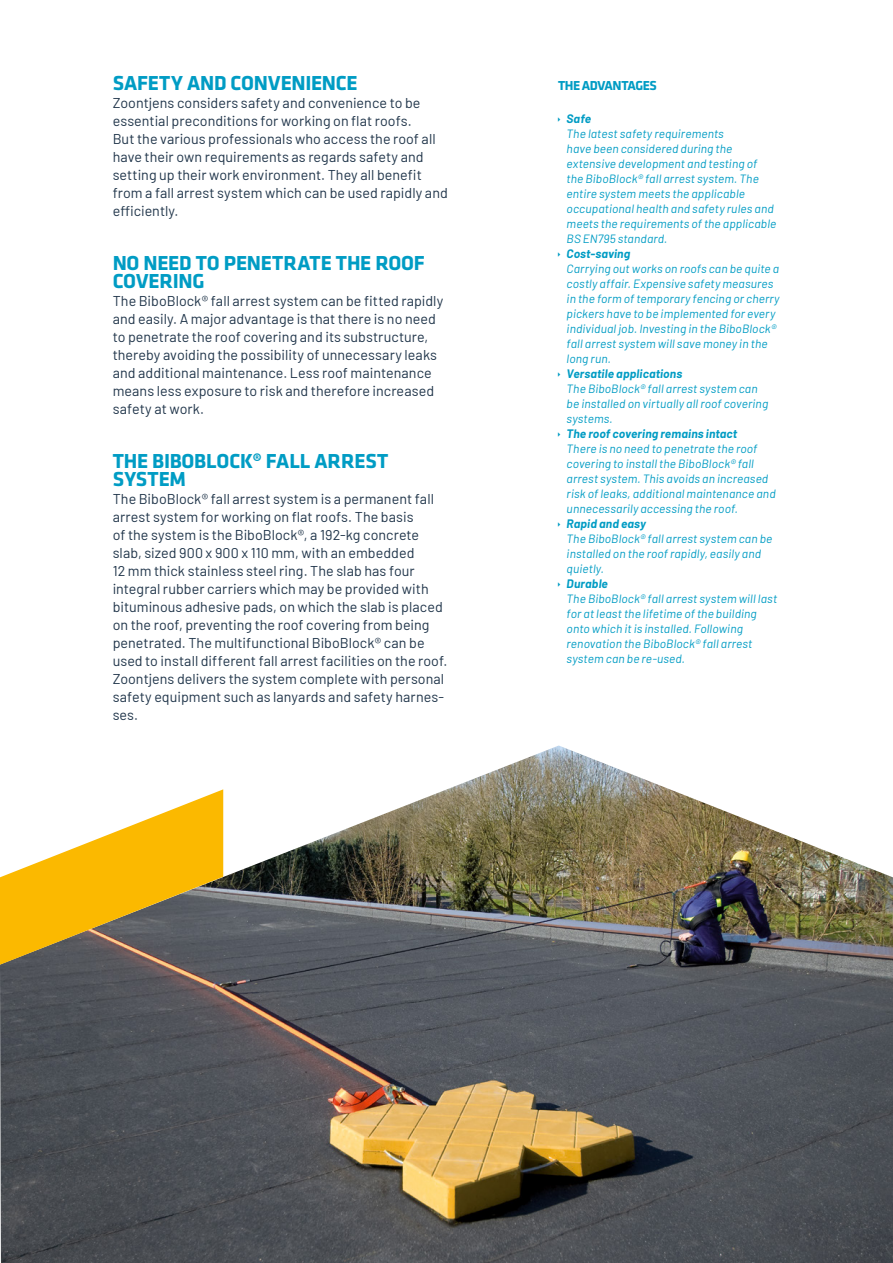
<style>
.page{position:relative;width:893px;height:1263px;background:#fff}
.page>*{position:absolute;margin:0;border:0;box-sizing:border-box;transform-origin:0 0}
.t1{font:700 21px/18px "Klavika";letter-spacing:-.01em;color:#009cc4}
.t2{font:14.25px/18px "Barlow";letter-spacing:.005em;color:#20354a}
.t3{font:700 13.5px "Klavika";letter-spacing:-.035em;color:#009cc4}
.t4{font:italic 12px/15px "Barlow";letter-spacing:.01em;color:#009cc4}
.t5{font:italic 700 12px "Barlow";letter-spacing:.01em;color:#009cc4}
</style>
<div class="page">
<img style="left:0;top:745px;width:893px;height:518px">
<svg style="left:0;top:789px;width:223px;height:176px"></svg>
<h1 class="t1" style="left:113px;top:74px;width:247px">SAFETY AND CONVENIENCE</h1>
<p class="t2" style="left:113px;top:93px;width:337px">Zoontjens considers safety and convenience to be essential preconditions for working on flat roofs.<br>But the various professionals who access the roof all have their own requirements as regards safety and setting up their work environment. They all benefit from a fall arrest system which can be used rapidly and efficiently.</p>
<h1 class="t1" style="left:113px;top:254px;width:313px">NO NEED TO PENETRATE THE ROOF<br>COVERING</h1>
<p class="t2" style="left:113px;top:291px;width:332px">The BiboBlock® fall arrest system can be fitted rapidly and easily. A major advantage is that there is no need to penetrate the roof covering and its substructure, thereby avoiding the possibility of unnecessary leaks and additional maintenance. Less roof maintenance means less exposure to risk and therefore increased safety at work.</p>
<h1 class="t1" style="left:113px;top:452px;width:277px">THE BIBOBLOCK® FALL ARREST<br>SYSTEM</h1>
<p class="t2" style="left:113px;top:489px;width:336px">The BiboBlock® fall arrest system is a permanent fall arrest system for working on flat roofs. The basis<br>of the system is the BiboBlock®, a 192‑kg concrete slab, sized 900 x 900 x 110 mm, with an embedded<br>12 mm thick stainless steel ring. The slab has four integral rubber carriers which may be provided with bituminous adhesive pads, on which the slab is placed on the roof, preventing the roof covering from being penetrated. The multifunctional BiboBlock® can be used to install different fall arrest facilities on the roof.<br>Zoontjens delivers the system complete with personal safety equipment such as lanyards and safety harnes&shy;ses.</p>
<p class="t3" style="left:558px;top:78px;width:100px">THE ADVANTAGES</p>
<p class="t5" style="left:567px;top:110px;width:26px">Safe</p>
<p class="t4" style="left:567px;top:125px;width:211px">The latest safety requirements<br>have been considered during the extensive development and testing of the BiboBlock® fall arrest system. The entire system meets the applicable occupational health and safety rules and meets the requirements of the applicable BS EN795 standard.</p>
<p class="t5" style="left:567px;top:245px;width:65px">Cost-saving</p>
<p class="t4" style="left:567px;top:260px;width:214px">Carrying out works on roofs can be quite a costly affair. Expensive safety measures in the form of temporary fencing or cherry pickers have to be implemented for every individual job. Investing in the BiboBlock® fall arrest system will save money in the long run.</p>
<p class="t5" style="left:567px;top:365px;width:117px">Versatile applications</p>
<p class="t4" style="left:567px;top:380px;width:203px">The BiboBlock® fall arrest system can be installed on virtually all roof covering systems.</p>
<p class="t5" style="left:567px;top:425px;width:172px">The roof covering remains intact</p>
<p class="t4" style="left:567px;top:440px;width:211px">There is no need to penetrate the roof covering to install the BiboBlock® fall arrest system. This avoids an increased risk of leaks, additional maintenance and unnecessarily accessing the roof.</p>
<p class="t5" style="left:567px;top:515px;width:81px">Rapid and easy</p>
<p class="t4" style="left:567px;top:530px;width:207px">The BiboBlock® fall arrest system can be installed on the roof rapidly, easily and quietly.</p>
<p class="t5" style="left:567px;top:575px;width:43px">Durable</p>
<p class="t4" style="left:567px;top:590px;width:212px">The BiboBlock® fall arrest system will last for at least the lifetime of the building onto which it is installed. Following renovation the BiboBlock® fall arrest system can be re-used.</p>
</div>
